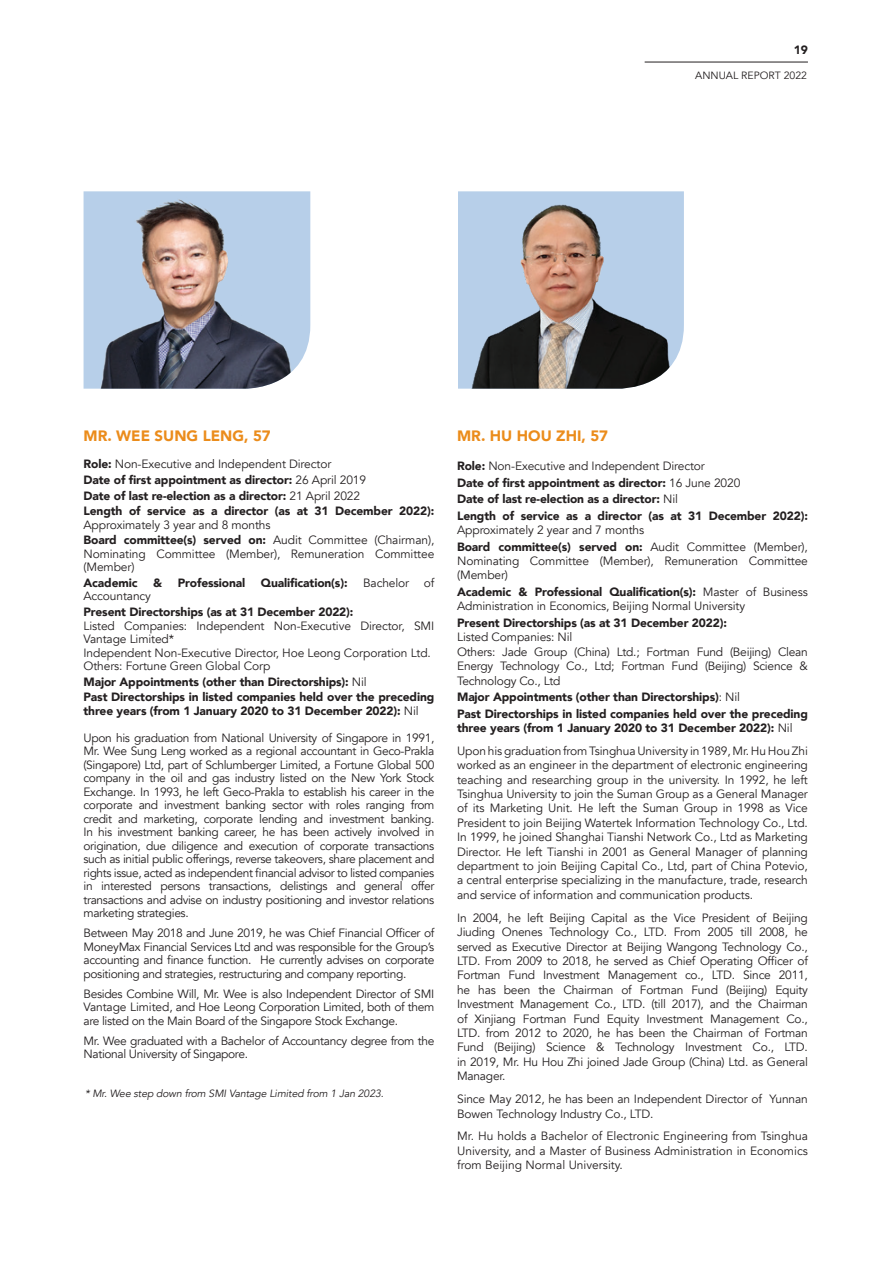
<style>
.page{position:relative;width:893px;height:1263px;background:#fff}
.page>*{position:absolute;margin:0;border:0;box-sizing:border-box;transform-origin:0 0}
.t1{font:900 15px "Avenir";color:#eb8c1b}
.t2{font:12px/14.4px "Avenir";letter-spacing:-.01em;color:#231f20;text-align:justify}
.t3{font:900 12px/13.5px "Avenir";letter-spacing:-.01em;color:#231f20}
.t4{font:12px/13.5px "Avenir";letter-spacing:-.03em;color:#231f20}
.t5{font:italic 10.5px "Avenir";letter-spacing:-.01em;color:#231f20}
.t6{font:10.5px "Avenir";color:#231f20}
.s1{font-weight:900}
.s2{font-weight:400}
</style>
<div class="page">
<hr style="left:645px;top:62px;width:163px;height:1px;background:#231f20">
<svg style="left:84px;top:191px;width:226px;height:198px"></svg>
<img style="left:92px;top:191px;width:208px;height:198px">
<img style="left:462px;top:191px;width:222px;height:198px">
<p class="t3" style="left:794px;top:43px;width:16px">19</p>
<p class="t6" style="left:695px;top:69px;width:113px">ANNUAL REPORT 2022</p>
<p class="t1" style="left:84px;top:423px;width:189px">MR. WEE SUNG LENG, 57</p>
<p class="t2" style="left:84px;top:457px;width:249px"><span class="s1">Role:</span> Non-Executive and Independent Director</p>
<p class="t3" style="left:84px;top:473px;width:284px">Date of first appointment as director: <span class="s2">26 April 2019</span></p>
<p class="t3" style="left:84px;top:488px;width:278px">Date of last re-election as a director: <span class="s2">21 April 2022</span></p>
<p class="t3" style="left:84px;top:504px;width:352px">Length of service as a director (as at 31 December 2022):<br><span class="s2">Approximately 3 year and 8 months</span></p>
<p class="t2" style="left:84px;top:534px;width:352px;line-height:13.5px"><span class="s1">Board committee(s) served on:</span> Audit Committee (Chairman), Nominating Committee (Member), Remuneration Committee (Member)</p>
<p class="t3" style="left:84px;top:576px;width:56px">Academic</p>
<p class="t3" style="left:153px;top:576px;width:11px">&amp;</p>
<p class="t3" style="left:178px;top:576px;width:69px">Professional</p>
<p class="t3" style="left:261px;top:576px;width:88px">Qualification(s):</p>
<p class="t2" style="left:363px;top:576px;width:73px">Bachelor of</p>
<p class="t2" style="left:84px;top:589px;width:69px">Accountancy</p>
<p class="t3" style="left:84px;top:605px;width:271px">Present Directorships (as at 31 December 2022):</p>
<p class="t2" style="left:84px;top:619px;width:352px;line-height:13.5px">Listed Companies: Independent Non-Executive Director, SMI<br>Vantage Limited*</p>
<p class="t2" style="left:84px;top:645px;width:349px">Independent Non-Executive Director, Hoe Leong Corporation Ltd.</p>
<p class="t2" style="left:84px;top:659px;width:188px">Others: Fortune Green Global Corp</p>
<p class="t3" style="left:84px;top:674px;width:285px">Major Appointments (other than Directorships): <span class="s2">Nil</span></p>
<p class="t3" style="left:84px;top:690px;width:352px">Past Directorships in listed companies held over the preceding three years (from 1 January 2020 to 31 December 2022): <span class="s2">Nil</span></p>
<p class="t2" style="left:84px;top:731px;width:352px;line-height:13.5px">Upon his graduation from National University of Singapore in 1991, Mr. Wee Sung Leng worked as a regional accountant in Geco-Prakla (Singapore) Ltd, part of Schlumberger Limited, a Fortune Global 500 company in the oil and gas industry listed on the New York Stock Exchange. In 1993, he left Geco-Prakla to establish his career in the corporate and investment banking sector with roles ranging from credit and marketing, corporate lending and investment banking.<br>In his investment banking career, he has been actively involved in origination, due diligence and execution of corporate transactions such as initial public offerings, reverse takeovers, share placement and rights issue, acted as independent financial advisor to listed companies in interested persons transactions, delistings and general offer transactions and advise on industry positioning and investor relations marketing strategies.</p>
<p class="t2" style="left:84px;top:926px;width:352px;line-height:13.5px">Between May 2018 and June 2019, he was Chief Financial Officer of MoneyMax Financial Services Ltd and was responsible for the Group’s accounting and finance function. He currently advises on corporate positioning and strategies, restructuring and company reporting.</p>
<p class="t2" style="left:84px;top:987px;width:352px;line-height:13.5px">Besides Combine Will, Mr. Wee is also Independent Director of SMI Vantage Limited, and Hoe Leong Corporation Limited, both of them are listed on the Main Board of the Singapore Stock Exchange.</p>
<p class="t4" style="left:84px;top:1034px;width:352px">Mr. Wee graduated with a Bachelor of Accountancy degree from the<br>National University of Singapore.</p>
<p class="t5" style="left:85px;top:1087px;width:300px">* Mr. Wee step down from SMI Vantage Limited from 1 Jan 2023.</p>
<p class="t1" style="left:457px;top:423px;width:153px">MR. HU HOU ZHI, 57</p>
<p class="t2" style="left:457px;top:459px;width:249px"><span class="s1">Role:</span> Non-Executive and Independent Director</p>
<p class="t3" style="left:457px;top:475px;width:285px">Date of first appointment as director: <span class="s2">16 June 2020</span></p>
<p class="t3" style="left:457px;top:492px;width:222px">Date of last re-election as a director: <span class="s2">Nil</span></p>
<p class="t3" style="left:457px;top:508px;width:352px;line-height:14.4px">Length of service as a director (as at 31 December 2022):<br><span class="s2">Approximately 2 year and 7 months</span></p>
<p class="t2" style="left:457px;top:539px;width:352px"><span class="s1">Board committee(s) served on:</span> Audit Committee (Member), Nominating Committee (Member), Remuneration Committee (Member)</p>
<p class="t2" style="left:457px;top:585px;width:352px"><span class="s1">Academic &amp; Professional Qualification(s):</span> Master of Business<br>Administration in Economics, Beijing Normal University</p>
<p class="t3" style="left:457px;top:616px;width:271px">Present Directorships (as at 31 December 2022):</p>
<p class="t2" style="left:457px;top:630px;width:117px">Listed Companies: Nil</p>
<p class="t2" style="left:457px;top:645px;width:352px">Others: Jade Group (China) Ltd.; Fortman Fund (Beijing) Clean Energy Technology Co., Ltd; Fortman Fund (Beijing) Science &amp; Technology Co., Ltd</p>
<p class="t3" style="left:457px;top:690px;width:284px">Major Appointments (other than Directorships)<span class="s2">: Nil</span></p>
<p class="t3" style="left:457px;top:706px;width:352px;line-height:14.4px">Past Directorships in listed companies held over the preceding three years (from 1 January 2020 to 31 December 2022): <span class="s2">Nil</span></p>
<p class="t2" style="left:457px;top:744px;width:352px">Upon his graduation from Tsinghua University in 1989, Mr. Hu Hou Zhi worked as an engineer in the department of electronic engineering teaching and researching group in the university. In 1992, he left Tsinghua University to join the Suman Group as a General Manager of its Marketing Unit. He left the Suman Group in 1998 as Vice President to join Beijing Watertek Information Technology Co., Ltd.<br>In 1999, he joined Shanghai Tianshi Network Co., Ltd as Marketing Director. He left Tianshi in 2001 as General Manager of planning department to join Beijing Capital Co., Ltd, part of China Potevio, a central enterprise specializing in the manufacture, trade, research and service of information and communication products.</p>
<p class="t2" style="left:457px;top:911px;width:352px">In 2004, he left Beijing Capital as the Vice President of Beijing Jiuding Onenes Technology Co., LTD. From 2005 till 2008, he served as Executive Director at Beijing Wangong Technology Co., LTD. From 2009 to 2018, he served as Chief Operating Officer of Fortman Fund Investment Management co., LTD. Since 2011, he has been the Chairman of Fortman Fund (Beijing) Equity Investment Management Co., LTD. (till 2017), and the Chairman of Xinjiang Fortman Fund Equity Investment Management Co., LTD. from 2012 to 2020, he has been the Chairman of Fortman Fund (Beijing) Science &amp; Technology Investment Co., LTD. in 2019, Mr. Hu Hou Zhi joined Jade Group (China) Ltd. as General Manager.</p>
<p class="t2" style="left:457px;top:1092px;width:352px">Since May 2012, he has been an Independent Director of Yunnan<br>Bowen Technology Industry Co., LTD.</p>
<p class="t2" style="left:457px;top:1129px;width:352px">Mr. Hu holds a Bachelor of Electronic Engineering from Tsinghua University, and a Master of Business Administration in Economics from Beijing Normal University.</p>
</div>
